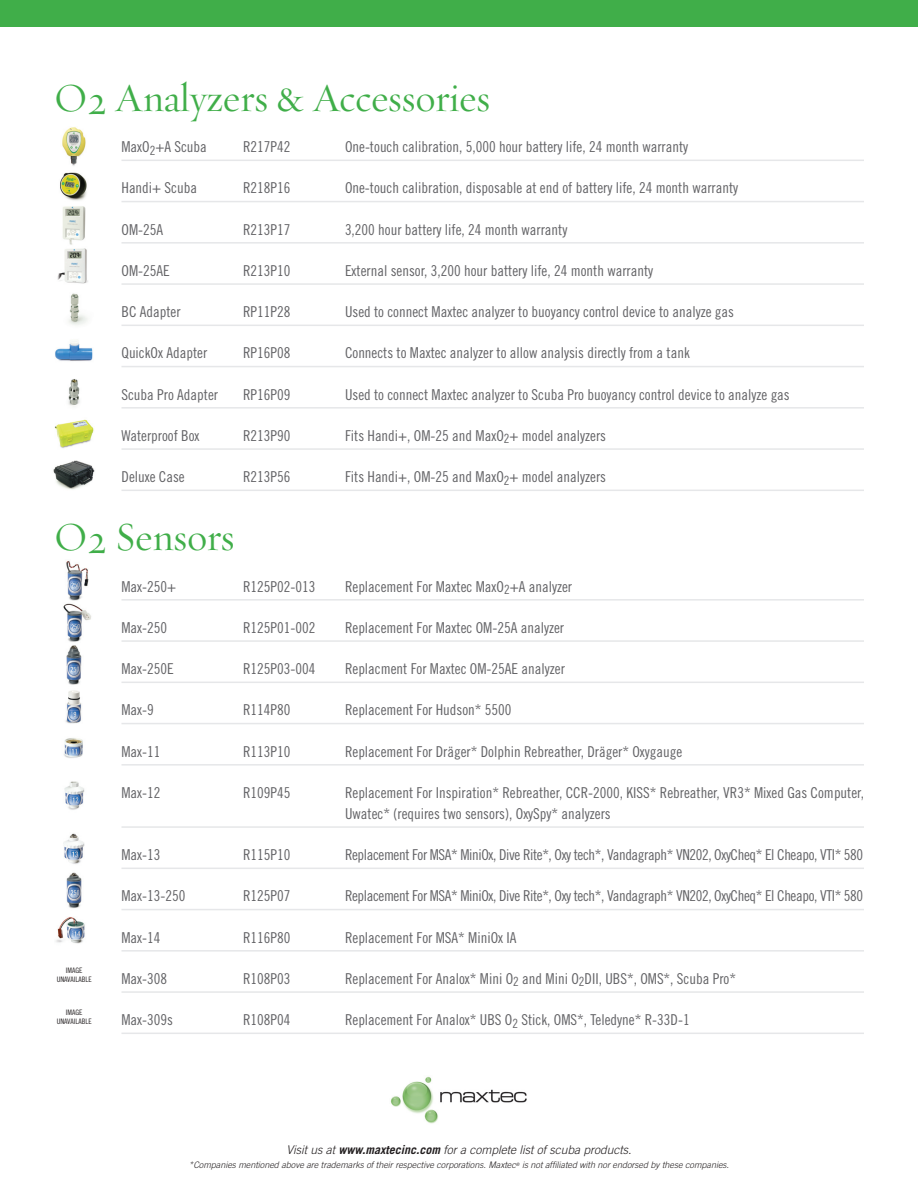
<style>
.page{position:relative;width:918px;height:1188px;background:#fff}
.page>*{position:absolute;margin:0;border:0;box-sizing:border-box;transform-origin:0 0}
.t1{font:40.5px "Requiem Display HTF Roman";color:#40ae49}
.t2{font:15px/21px "Trade Gothic Cond Eighteen";color:#636366}
.t3{font:15px "Trade Gothic Cond Eighteen";letter-spacing:-.025em;color:#636366}
.t4{font:italic 300 12px "Trade Gothic";color:#231f20}
.t5{font:italic 300 9px "Trade Gothic";color:#231f20}
.t6{font:7.5px "Trade Gothic Cond Eighteen";color:#231f20}
.s1{font-weight:700}
</style>
<div class="page">
<div style="left:0;top:0;width:918px;height:27px;background:#40ae49"></div>
<hr style="left:122px;top:160px;width:742px;height:1px;background:#e6e7e9">
<hr style="left:122px;top:201px;width:742px;height:1px;background:#e6e7e9">
<hr style="left:122px;top:242px;width:742px;height:2px;background:#e6e7e9">
<hr style="left:122px;top:283px;width:742px;height:2px;background:#e6e7e9">
<hr style="left:122px;top:325px;width:742px;height:1px;background:#e6e7e9">
<hr style="left:122px;top:366px;width:742px;height:1px;background:#e6e7e9">
<hr style="left:122px;top:407px;width:742px;height:2px;background:#e6e7e9">
<hr style="left:122px;top:448px;width:742px;height:2px;background:#e6e7e9">
<hr style="left:122px;top:490px;width:742px;height:1px;background:#e6e7e9">
<hr style="left:122px;top:599px;width:742px;height:2px;background:#e6e7e9">
<hr style="left:122px;top:640px;width:742px;height:2px;background:#e6e7e9">
<hr style="left:122px;top:682px;width:742px;height:1px;background:#e6e7e9">
<hr style="left:122px;top:723px;width:742px;height:1px;background:#e6e7e9">
<hr style="left:122px;top:764px;width:742px;height:2px;background:#e6e7e9">
<hr style="left:122px;top:826px;width:742px;height:2px;background:#e6e7e9">
<hr style="left:122px;top:868px;width:742px;height:1px;background:#e6e7e9">
<hr style="left:122px;top:909px;width:742px;height:1px;background:#e6e7e9">
<hr style="left:122px;top:950px;width:742px;height:2px;background:#e6e7e9">
<hr style="left:122px;top:991px;width:742px;height:2px;background:#e6e7e9">
<hr style="left:122px;top:1033px;width:742px;height:1px;background:#e6e7e9">
<img style="left:62px;top:127px;width:24px;height:39px">
<img style="left:60px;top:172px;width:27px;height:29px">
<img style="left:62px;top:206px;width:24px;height:39px">
<img style="left:57px;top:248px;width:31px;height:36px">
<img style="left:68px;top:293px;width:20px;height:32px">
<img style="left:55px;top:341px;width:38px;height:20px">
<img style="left:68px;top:379px;width:12px;height:28px">
<img style="left:66px;top:561px;width:23px;height:40px">
<img style="left:63px;top:603px;width:28px;height:39px">
<img style="left:66px;top:645px;width:16px;height:40px">
<img style="left:65px;top:690px;width:17px;height:34px">
<img style="left:64px;top:781px;width:21px;height:29px">
<img style="left:64px;top:738px;width:19px;height:20px">
<img style="left:63px;top:833px;width:22px;height:31px">
<img style="left:66px;top:872px;width:16px;height:37px">
<img style="left:56px;top:917px;width:29px;height:27px">
<img style="left:54px;top:419px;width:40px;height:29px">
<img style="left:390px;top:1076px;width:137px;height:48px">
<img style="left:53px;top:460px;width:42px;height:30px">
<p class="t1" style="left:54px;top:74px;width:438px">O2 Analyzers &amp; Accessories</p>
<p class="t2" style="left:122px;top:136px;width:87px">MaxO<sub>2</sub>+A Scuba</p>
<p class="t2" style="left:243px;top:136px;width:49px">R217P42</p>
<p class="t2" style="left:345px;top:136px;width:345px">One-touch calibration, 5,000 hour battery life, 24 month warranty</p>
<p class="t2" style="left:122px;top:177px;width:77px">Handi+ Scuba</p>
<p class="t2" style="left:243px;top:177px;width:49px">R218P16</p>
<p class="t2" style="left:345px;top:177px;width:395px">One-touch calibration, disposable at end of battery life, 24 month warranty</p>
<p class="t2" style="left:122px;top:219px;width:43px">OM-25A</p>
<p class="t2" style="left:243px;top:219px;width:49px">R213P17</p>
<p class="t2" style="left:345px;top:219px;width:224px">3,200 hour battery life, 24 month warranty</p>
<p class="t2" style="left:122px;top:260px;width:50px">OM-25AE</p>
<p class="t2" style="left:243px;top:260px;width:49px">R213P10</p>
<p class="t2" style="left:345px;top:260px;width:310px">External sensor, 3,200 hour battery life, 24 month warranty</p>
<p class="t2" style="left:122px;top:301px;width:61px">BC Adapter</p>
<p class="t2" style="left:243px;top:301px;width:49px">RP11P28</p>
<p class="t2" style="left:345px;top:301px;width:391px">Used to connect Maxtec analyzer to buoyancy control device to analyze gas</p>
<p class="t2" style="left:122px;top:342px;width:87px">QuickOx Adapter</p>
<p class="t2" style="left:243px;top:342px;width:49px">RP16P08</p>
<p class="t2" style="left:345px;top:342px;width:346px">Connects to Maxtec analyzer to allow analysis directly from a tank</p>
<p class="t2" style="left:122px;top:384px;width:98px">Scuba Pro Adapter</p>
<p class="t2" style="left:243px;top:384px;width:49px">RP16P09</p>
<p class="t2" style="left:345px;top:384px;width:446px">Used to connect Maxtec analyzer to Scuba Pro buoyancy control device to analyze gas</p>
<p class="t2" style="left:122px;top:425px;width:80px">Waterproof Box</p>
<p class="t2" style="left:243px;top:425px;width:49px">R213P90</p>
<p class="t2" style="left:345px;top:425px;width:263px">Fits Handi+, OM-25 and MaxO<sub>2</sub>+ model analyzers</p>
<p class="t2" style="left:122px;top:466px;width:65px">Deluxe Case</p>
<p class="t2" style="left:243px;top:466px;width:49px">R213P56</p>
<p class="t2" style="left:345px;top:466px;width:263px">Fits Handi+, OM-25 and MaxO<sub>2</sub>+ model analyzers</p>
<p class="t1" style="left:54px;top:513px;width:182px">O2 Sensors</p>
<p class="t2" style="left:122px;top:576px;width:56px">Max-250+</p>
<p class="t2" style="left:243px;top:576px;width:74px">R125P02-013</p>
<p class="t2" style="left:345px;top:576px;width:229px">Replacement For Maxtec MaxO<sub>2</sub>+A analyzer</p>
<p class="t2" style="left:122px;top:617px;width:47px">Max-250</p>
<p class="t2" style="left:243px;top:617px;width:74px">R125P01-002</p>
<p class="t2" style="left:345px;top:617px;width:221px">Replacement For Maxtec OM-25A analyzer</p>
<p class="t2" style="left:122px;top:658px;width:54px">Max-250E</p>
<p class="t2" style="left:243px;top:658px;width:74px">R125P03-004</p>
<p class="t2" style="left:345px;top:658px;width:221px">Replacment For Maxtec OM-25AE analyzer</p>
<p class="t2" style="left:122px;top:699px;width:34px">Max-9</p>
<p class="t2" style="left:243px;top:699px;width:49px">R114P80</p>
<p class="t2" style="left:345px;top:699px;width:168px">Replacement For Hudson* 5500</p>
<p class="t2" style="left:122px;top:741px;width:41px">Max-11</p>
<p class="t2" style="left:243px;top:741px;width:49px">R113P10</p>
<p class="t2" style="left:345px;top:741px;width:339px">Replacement For Dräger* Dolphin Rebreather, Dräger* Oxygauge</p>
<p class="t2" style="left:122px;top:782px;width:41px">Max-12</p>
<p class="t2" style="left:243px;top:782px;width:49px">R109P45</p>
<p class="t2" style="left:345px;top:782px;width:520px">Replacement For Inspiration* Rebreather, CCR-2000, KISS* Rebreather, VR3* Mixed Gas Computer,<br>Uwatec* (requires two sensors), OxySpy* analyzers</p>
<p class="t2" style="left:122px;top:844px;width:41px">Max-13</p>
<p class="t2" style="left:243px;top:844px;width:49px">R115P10</p>
<p class="t3" style="left:345px;top:846px;width:520px">Replacement For MSA* MiniOx, Dive Rite*, Oxy tech*, Vandagraph* VN202, OxyCheq* El Cheapo, VTI* 580</p>
<p class="t2" style="left:122px;top:885px;width:66px">Max-13-250</p>
<p class="t2" style="left:243px;top:885px;width:49px">R125P07</p>
<p class="t3" style="left:345px;top:887px;width:520px">Replacement For MSA* MiniOx, Dive Rite*, Oxy tech*, Vandagraph* VN202, OxyCheq* El Cheapo, VTI* 580</p>
<p class="t2" style="left:122px;top:927px;width:41px">Max-14</p>
<p class="t2" style="left:243px;top:927px;width:49px">R116P80</p>
<p class="t2" style="left:345px;top:927px;width:173px">Replacement For MSA* MiniOx IA</p>
<p class="t2" style="left:122px;top:968px;width:47px">Max-308</p>
<p class="t2" style="left:243px;top:968px;width:49px">R108P03</p>
<p class="t2" style="left:345px;top:968px;width:393px">Replacement For Analox* Mini O<sub>2</sub> and Mini O<sub>2</sub>DII, UBS*, OMS*, Scuba Pro*</p>
<p class="t2" style="left:122px;top:1009px;width:53px">Max-309s</p>
<p class="t2" style="left:243px;top:1009px;width:49px">R108P04</p>
<p class="t2" style="left:345px;top:1009px;width:346px">Replacement For Analox* UBS O<sub>2</sub> Stick, OMS*, Teledyne* R-33D-1</p>
<p class="t6" style="left:66px;top:966px;width:18px">IMAGE</p>
<p class="t6" style="left:57px;top:975px;width:36px">UNAVAILABLE</p>
<p class="t6" style="left:66px;top:1008px;width:18px">IMAGE</p>
<p class="t6" style="left:57px;top:1017px;width:36px">UNAVAILABLE</p>
<p class="t4" style="left:287px;top:1143px;width:346px">Visit us at <span class="s1">www.maxtecinc.com</span> for a complete list of scuba products.</p>
<p class="t5" style="left:189px;top:1159px;width:542px">*Companies mentioned above are trademarks of their respective corporations. Maxtec<sup>®</sup> is not affiliated with nor endorsed by these companies.</p>
</div>
